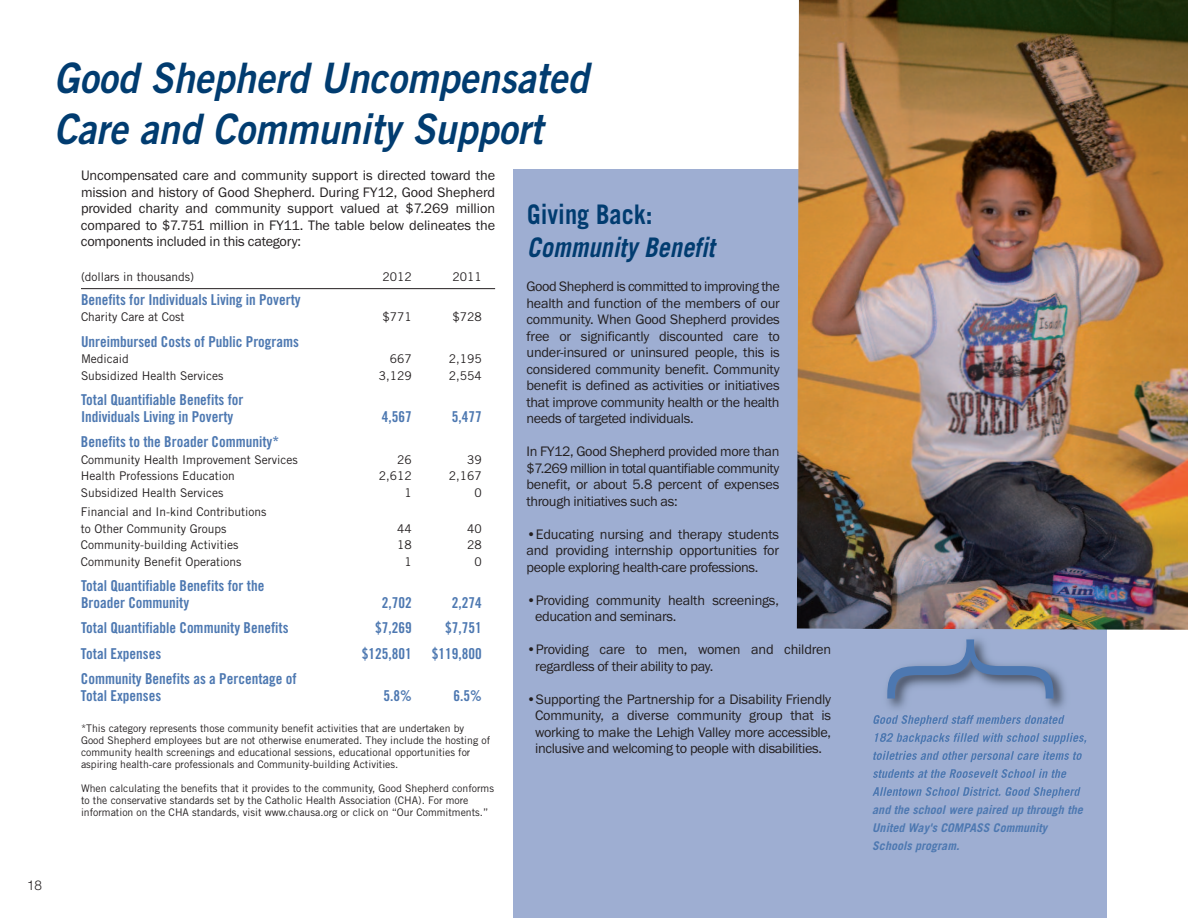
<style>
.page{position:relative;width:1188px;height:918px;background:#fff}
.page>*{position:absolute;margin:0;border:0;box-sizing:border-box;transform-origin:0 0}
.t1{font:300 180px "Futura BT";color:#4d78b1}
.t2{font:italic 42px/50.4px "Trade Gothic Bold Two";letter-spacing:.005em;color:#013c70;scale:.9 1}
.t3{font:italic 700 27px "Trade Gothic";letter-spacing:.005em;color:#013c70;scale:.9 1}
.t4{font:700 27px "Trade Gothic";color:#013c70;scale:.9 1}
.t5{font:15px/16.5px "Trade Gothic Bold Cond Twenty";color:#4d78b1}
.t6{font:14.25px/16.5px "Franklin Gothic";letter-spacing:-.025em;color:#231f20;text-align:justify}
.t7{font:300 13.5px "Helvetica Neue";color:#231f20}
.t8{font:12px/16.5px "Trade Gothic";color:#231f20}
.t9{font:italic 700 12px/18px "Trade Gothic";letter-spacing:.005em;color:#4d78b1}
.t10{font:10.5px/12px "Trade Gothic";color:#231f20}
</style>
<div class="page">
<div style="left:514px;top:169px;width:593px;height:749px;background:#9eaed2"></div>
<hr style="left:81px;top:288px;width:414px;height:1px;background:#231f20">
<img style="left:797px;top:0;width:391px;height:630px">
<img style="left:850px;top:557px;width:248px;height:242px">
<img style="left:873px;top:715px;width:86px;height:11px">
<img style="left:875px;top:733px;width:86px;height:11px">
<img style="left:873px;top:751px;width:90px;height:9px">
<img style="left:873px;top:769px;width:83px;height:9px">
<img style="left:872px;top:787px;width:109px;height:9px">
<h2 class="t2" style="left:54px;top:57px;width:595px">Good Shepherd Uncompensated<br>Care and Community Support</h2>
<p class="t6" style="left:81px;top:167px;width:416px">Uncompensated care and community support is directed toward the mission and history of Good Shepherd. During FY12, Good Shepherd provided charity and community support valued at $7.269 million compared to $7.751 million in FY11. The table below delineates the components included in this category:</p>
<p class="t8" style="left:81px;top:269px;width:115px">(dollars in thousands)</p>
<p class="t8" style="left:382px;top:269px;width:31px">2012</p>
<p class="t8" style="left:453px;top:269px;width:31px">2011</p>
<p class="t5" style="left:81px;top:293px;width:221px">Benefits for Individuals Living in Poverty</p>
<p class="t8" style="left:81px;top:310px;width:105px">Charity Care at Cost</p>
<p class="t8" style="left:382px;top:310px;width:31px">$771</p>
<p class="t8" style="left:453px;top:310px;width:31px">$728</p>
<p class="t5" style="left:81px;top:335px;width:220px">Unreimbursed Costs of Public Programs</p>
<p class="t8" style="left:81px;top:352px;width:49px">Medicaid</p>
<p class="t8" style="left:390px;top:352px;width:23px">667</p>
<p class="t8" style="left:449px;top:352px;width:34px">2,195</p>
<p class="t8" style="left:81px;top:368px;width:144px">Subsidized Health Services</p>
<p class="t8" style="left:379px;top:368px;width:34px">3,129</p>
<p class="t8" style="left:449px;top:368px;width:34px">2,554</p>
<p class="t5" style="left:81px;top:393px;width:164px">Total Quantifiable Benefits for<br>Individuals Living in Poverty</p>
<p class="t5" style="left:382px;top:410px;width:31px">4,567</p>
<p class="t5" style="left:452px;top:410px;width:31px">5,477</p>
<p class="t5" style="left:81px;top:435px;width:200px">Benefits to the Broader Community*</p>
<p class="t8" style="left:81px;top:452px;width:218px">Community Health Improvement Services</p>
<p class="t8" style="left:397px;top:452px;width:16px">26</p>
<p class="t8" style="left:467px;top:452px;width:16px">39</p>
<p class="t8" style="left:81px;top:469px;width:155px">Health Professions Education</p>
<p class="t8" style="left:379px;top:469px;width:34px">2,612</p>
<p class="t8" style="left:449px;top:469px;width:34px">2,167</p>
<p class="t8" style="left:81px;top:485px;width:144px">Subsidized Health Services</p>
<p class="t8" style="left:404px;top:485px;width:9px">1</p>
<p class="t8" style="left:475px;top:485px;width:9px">0</p>
<p class="t8" style="left:81px;top:505px;width:187px">Financial and In-kind Contributions to Other Community Groups</p>
<p class="t8" style="left:397px;top:521px;width:16px">44</p>
<p class="t8" style="left:467px;top:521px;width:16px">40</p>
<p class="t8" style="left:81px;top:538px;width:159px">Community-building Activities</p>
<p class="t8" style="left:397px;top:538px;width:16px">18</p>
<p class="t8" style="left:467px;top:538px;width:16px">28</p>
<p class="t8" style="left:81px;top:554px;width:162px">Community Benefit Operations</p>
<p class="t8" style="left:404px;top:554px;width:9px">1</p>
<p class="t8" style="left:475px;top:554px;width:9px">0</p>
<p class="t5" style="left:81px;top:579px;width:185px">Total Quantifiable Benefits for the<br>Broader Community</p>
<p class="t5" style="left:382px;top:596px;width:31px">2,702</p>
<p class="t5" style="left:452px;top:596px;width:31px">2,274</p>
<p class="t5" style="left:81px;top:621px;width:209px">Total Quantifiable Community Benefits</p>
<p class="t5" style="left:375px;top:621px;width:38px">$7,269</p>
<p class="t5" style="left:445px;top:621px;width:38px">$7,751</p>
<p class="t5" style="left:81px;top:647px;width:82px">Total Expenses</p>
<p class="t5" style="left:362px;top:647px;width:51px">$125,801</p>
<p class="t5" style="left:432px;top:647px;width:51px">$119,800</p>
<p class="t5" style="left:81px;top:672px;width:217px">Community Benefits as a Percentage of<br>Total Expenses</p>
<p class="t5" style="left:383px;top:689px;width:30px">5.8%</p>
<p class="t5" style="left:454px;top:689px;width:30px">6.5%</p>
<p class="t10" style="left:81px;top:724px;width:411px">*This category represents those community benefit activities that are undertaken by<br>Good Shepherd employees but are not otherwise enumerated. They include the hosting of community health screenings and educational sessions, educational opportunities for aspiring health-care professionals and Community-building Activities.</p>
<p class="t10" style="left:81px;top:784px;width:415px">When calculating the benefits that it provides to the community, Good Shepherd conforms to the conservative standards set by the Catholic Health Association (CHA). For more information on the CHA standards, visit www.chausa.org or click on “Our Commitments.”</p>
<h3 class="t4" style="left:527px;top:205px;width:141px">Giving Back:</h3>
<h3 class="t3" style="left:527px;top:237px;width:210px">Community Benefit</h3>
<p class="t6" style="left:526px;top:278px;width:255px">Good Shepherd is committed to improving the health and function of the members of our community. When Good Shepherd provides free or significantly discounted care to under-insured or uninsured people, this is considered community benefit. Community benefit is defined as activities or initiatives that improve community health or the health needs of targeted individuals.</p>
<p class="t6" style="left:527px;top:443px;width:254px">In FY12, Good Shepherd provided more than $7.269 million in total quantifiable community benefit, or about 5.8 percent of expenses through initiatives such as:</p>
<p class="t6" style="left:527px;top:526px;width:254px">•Educating nursing and therapy students and providing internship opportunities for people exploring health-care professions.</p>
<p class="t6" style="left:535px;top:592px;width:245px;text-indent:-9px">•Providing community health screenings, education and seminars.</p>
<p class="t6" style="left:535px;top:641px;width:298px;text-indent:-9px">•Providing care to men, women and children regardless of their ability to pay.</p>
<p class="t6" style="left:535px;top:691px;width:298px;text-indent:-9px">•Supporting the Partnership for a Disability Friendly Community, a diverse community group that is working to make the Lehigh Valley more accessible, inclusive and welcoming to people with disabilities.</p>
<p class="t7" style="left:27px;top:877px;width:17px">18</p>
<h1 class="t1" style="left:1060px;top:624px;width:91px;rotate:90deg">{</h1>
<p class="t9" style="left:872px;top:802px;width:212px">and the school were paired up through the<br>United Way's COMPASS Community<br>Schools program.</p>
</div>
